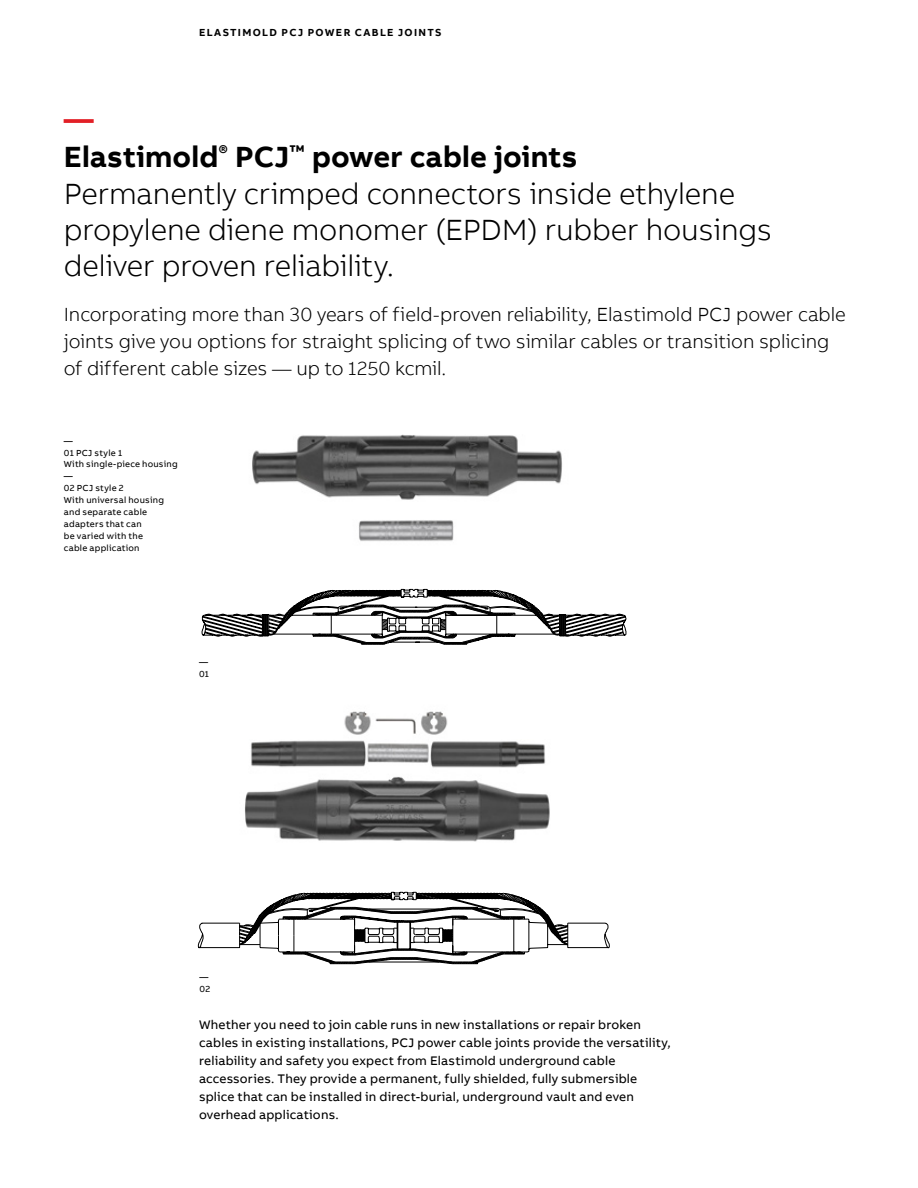
<style>
.page{position:relative;width:918px;height:1188px;background:#fff}
.page>*{position:absolute;margin:0;border:0;box-sizing:border-box;transform-origin:0 0}
.t1{font:300 30px/36.8px "AB Bvoice";letter-spacing:-.005em;color:#000}
.t2{font:300 19.5px/27px "AB Bvoice";letter-spacing:-.005em;color:#000}
.t3{font:12.75px/18px "AB Bvoice";letter-spacing:.015em;color:#000}
.t4{font:700 10.5px "AB Bvoice";letter-spacing:.125em;color:#000}
.t5{font:9px/12px "AB Bvoice";letter-spacing:.025em;color:#000}
.s1{font-weight:700;color:#e21f26}
.s2{font-weight:700}
</style>
<div class="page">
<svg style="left:202px;top:589px;width:424px;height:56px"></svg>
<svg style="left:198px;top:892px;width:412px;height:72px"></svg>
<img style="left:245px;top:711px;width:305px;height:131px">
<img style="left:252px;top:434px;width:310px;height:107px">
<p class="t4" style="left:199px;top:25px;width:244px">ELASTIMOLD PCJ POWER CABLE JOINTS</p>
<h1 class="t1" style="left:64px;top:101px;width:710px"><span class="s1">—<br></span><span class="s2">Elastimold</span><sup>®</sup> <span class="s2">PCJ</span><sup>™</sup> <span class="s2">power cable joints<br></span>Permanently crimped connectors inside ethylene propylene diene monomer (EPDM) rubber housings deliver proven reliability.</h1>
<h2 class="t2" style="left:64px;top:301px;width:784px">Incorporating more than 30 years of field-proven reliability, Elastimold PCJ power cable joints give you options for straight splicing of two similar cables or transition splicing of different cable sizes — up to 1250 kcmil.</h2>
<p class="t5" style="left:64px;top:435px;width:115px">—<br>01 PCJ style 1<br>With single-piece housing —<br>02 PCJ style 2<br>With universal housing and separate cable adapters that can<br>be varied with the<br>cable application</p>
<p class="t5" style="left:199px;top:656px;width:11px">—<br>01</p>
<p class="t5" style="left:199px;top:971px;width:12px">—<br>02</p>
<p class="t3" style="left:199px;top:1016px;width:473px">Whether you need to join cable runs in new installations or repair broken cables in existing installations, PCJ power cable joints provide the versatility, reliability and safety you expect from Elastimold underground cable accessories. They provide a permanent, fully shielded, fully submersible splice that can be installed in direct-burial, underground vault and even overhead applications.</p>
</div>
